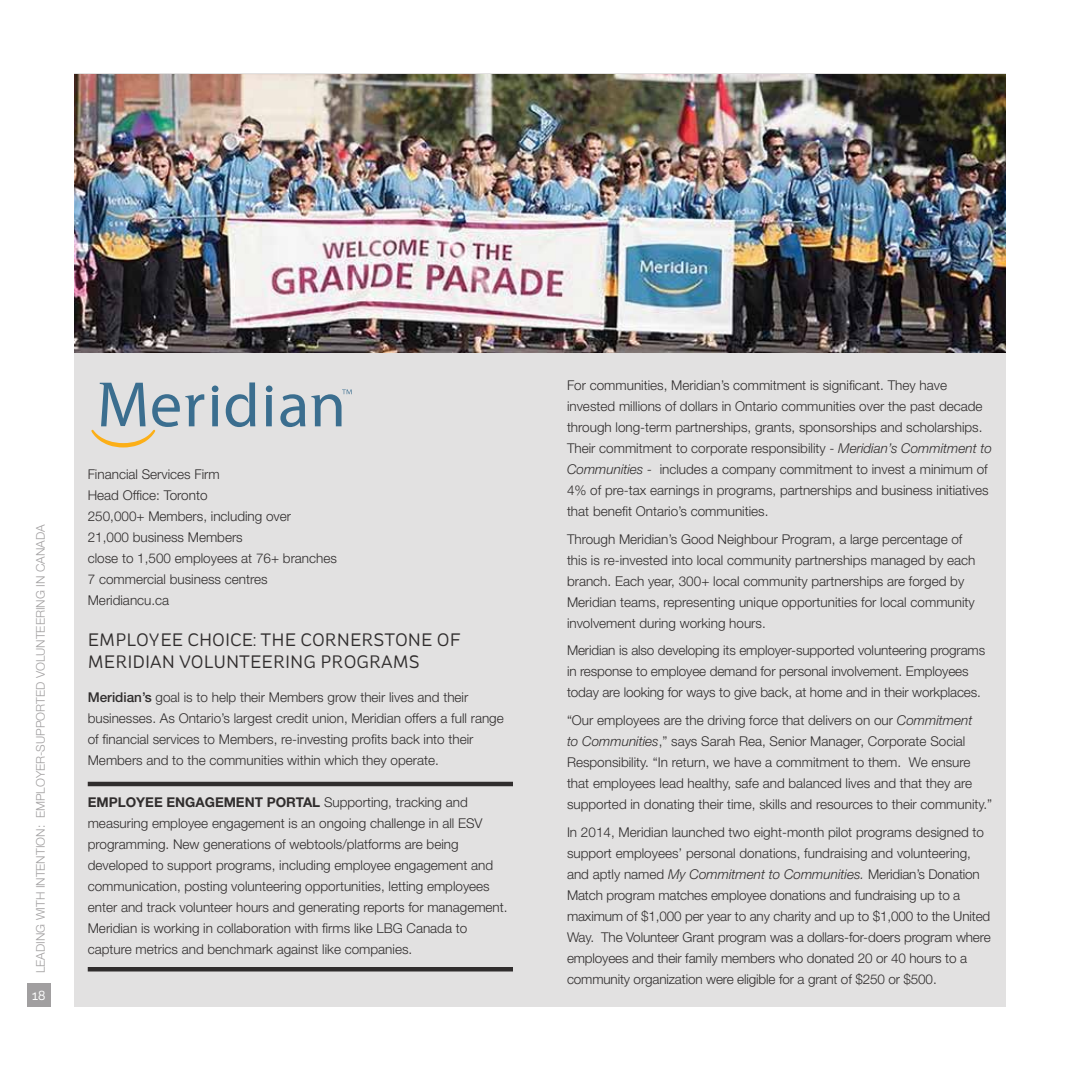
<style>
.page{position:relative;width:1080px;height:1080px;background:#fff}
.page>*{position:absolute;margin:0;border:0;box-sizing:border-box;transform-origin:0 0}
.t1{font:18px/21.6px "St Ryde";color:#302d2d}
.t2{font:300 13.5px/21px "Helvetica Neue";color:#302d2d}
.t3{font:13.5px "St Ryde";color:#fff}
.t4{font:300 12px "Helvetica Neue";color:#a19fa0}
.s1{font-weight:500}
.s2{font-weight:700}
.s3{font-style:italic}
</style>
<div class="page">
<div style="left:27px;top:983px;width:23px;height:24px;background:#a19fa0"></div>
<div style="left:74px;top:73px;width:932px;height:934px;background:#e2e1e1"></div>
<hr style="left:88px;top:782px;width:425px;height:4px;background:#302d2d">
<div style="left:88px;top:967px;width:425px;height:5px;background:#302d2d"></div>
<svg style="left:280px;top:394px;width:25px;height:33px"></svg>
<svg style="left:212px;top:386px;width:6px;height:40px"></svg>
<svg style="left:266px;top:386px;width:7px;height:40px"></svg>
<svg style="left:226px;top:382px;width:29px;height:45px"></svg>
<svg style="left:311px;top:390px;width:41px;height:36px"></svg>
<svg style="left:91px;top:383px;width:113px;height:64px"></svg>
<img style="left:74px;top:74px;width:932px;height:278px">
<p class="t4" style="left:33px;top:973px;width:450px;rotate:-90deg">LEADING WITH INTENTION: EMPLOYER-SUPPORTED VOLUNTEERING IN CANADA</p>
<p class="t3" style="left:32px;top:987px;width:15px">18</p>
<p class="t2" style="left:88px;top:463px;width:251px">Financial Services Firm<br>Head Office: Toronto<br>250,000+ Members, including over<br>21,000 business Members<br>close to 1,500 employees at 76+ branches<br>7 commercial business centres<br>Meridiancu.ca</p>
<h1 class="t1" style="left:88px;top:629px;width:375px">EMPLOYEE CHOICE: THE CORNERSTONE OF<br>MERIDIAN VOLUNTEERING PROGRAMS</h1>
<p class="t2" style="left:88px;top:687px;width:418px"><span class="s1">Meridian’s</span> goal is to help their Members grow their lives and their businesses. As Ontario’s largest credit union, Meridian offers a full range of financial services to Members, re-investing profits back into their Members and to the communities within which they operate.</p>
<p class="t2" style="left:88px;top:791px;width:421px"><span class="s2">EMPLOYEE ENGAGEMENT PORTAL</span> Supporting, tracking and measuring employee engagement is an ongoing challenge in all ESV programming. New generations of webtools/platforms are being developed to support programs, including employee engagement and communication, posting volunteering opportunities, letting employees enter and track volunteer hours and generating reports for management.<br>Meridian is working in collaboration with firms like LBG Canada to capture metrics and benchmark against like companies.</p>
<p class="t2" style="left:567px;top:374px;width:427px">For communities, Meridian’s commitment is significant. They have invested millions of dollars in Ontario communities over the past decade through long-term partnerships, grants, sponsorships and scholarships.<br>Their commitment to corporate responsibility - <span class="s3">Meridian’s Commitment to Communities -</span> includes a company commitment to invest a minimum of 4% of pre-tax earnings in programs, partnerships and business initiatives that benefit Ontario’s communities.</p>
<p class="t2" style="left:567px;top:528px;width:410px">Through Meridian’s Good Neighbour Program, a large percentage of this is re-invested into local community partnerships managed by each branch. Each year, 300+ local community partnerships are forged by Meridian teams, representing unique opportunities for local community involvement during working hours.</p>
<p class="t2" style="left:567px;top:640px;width:420px">Meridian is also developing its employer-supported volunteering programs in response to employee demand for personal involvement. Employees today are looking for ways to give back, at home and in their workplaces.</p>
<p class="t2" style="left:567px;top:710px;width:427px">“Our employees are the driving force that delivers on our <span class="s3">Commitment<br>to Communities</span>,” says Sarah Rea, Senior Manager, Corporate Social Responsibility. “In return, we have a commitment to them. We ensure that employees lead healthy, safe and balanced lives and that they are supported in donating their time, skills and resources to their community.”</p>
<p class="t2" style="left:567px;top:821px;width:425px">In 2014, Meridian launched two eight-month pilot programs designed to support employees’ personal donations, fundraising and volunteering, and aptly named <span class="s3">My Commitment to Communities.</span> Meridian’s Donation Match program matches employee donations and fundraising up to a maximum of $1,000 per year to any charity and up to $1,000 to the United Way. The Volunteer Grant program was a dollars-for-doers program where employees and their family members who donated 20 or 40 hours to a community organization were eligible for a grant of $250 or $500.</p>
</div>
